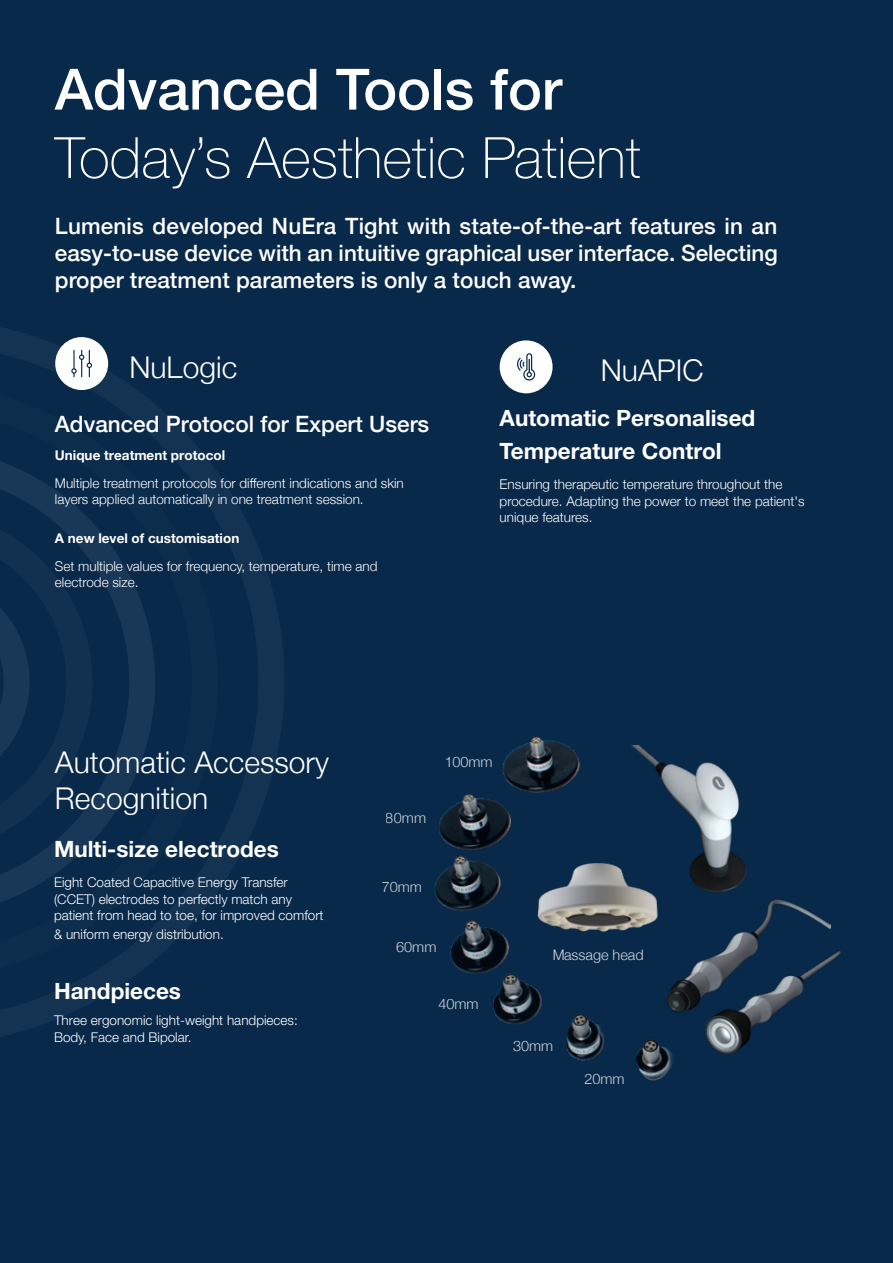
<style>
.page{position:relative;width:893px;height:1263px;background:#09294a}
.page>*{position:absolute;margin:0;border:0;box-sizing:border-box;transform-origin:0 0}
.t1{font:100 57px "Helvetica Neue";color:#fff}
.t2{font:500 57px "Helvetica Neue";color:#fff}
.t3{font:300 30px/36px "Helvetica Neue";color:#fff}
.t4{font:500 22.5px/27px "Helvetica Neue";color:#fff;text-align:justify}
.t5{font:700 22.5px/32.8px "Helvetica Neue LT Std";color:#fff}
.t6{font:300 14.4px "Helvetica Neue";color:#fff}
.t7{font:300 13.5px/16.2px "Helvetica Neue";color:#fff}
.t8{font:300 13.5px/16.2px "Helvetica Neue LT Std";color:#fff}
.t9{font:700 13.5px "Helvetica Neue LT Std";color:#fff}
</style>
<div class="page">
<svg style="left:92px;top:339px;width:192px;height:663px"></svg>
<svg style="left:92px;top:384px;width:126px;height:595px"></svg>
<svg style="left:92px;top:447px;width:63px;height:469px"></svg>
<div style="left:500px;top:340px;width:53px;height:53px;background:#fff;border-radius:50%"></div>
<svg style="left:517px;top:353px;width:18px;height:27px"></svg>
<img style="left:720px;top:952px;width:122px;height:103px">
<img style="left:720px;top:899px;width:111px;height:124px">
<img style="left:720px;top:768px;width:26px;height:125px">
<img style="left:434px;top:737px;width:286px;height:344px">
<img style="left:523px;top:854px;width:149px;height:88px">
<div style="left:55px;top:337px;width:53px;height:53px;background:#fff;border-radius:50%"></div>
<svg style="left:0;top:327px;width:92px;height:709px"></svg>
<h1 class="t2" style="left:55px;top:43px;width:508px">Advanced Tools for</h1>
<h1 class="t1" style="left:55px;top:114px;width:587px">Today’s Aesthetic Patient</h1>
<h3 class="t4" style="left:55px;top:211px;width:724px">Lumenis developed NuEra Tight with state-of-the-art features in an easy-to-use device with an intuitive graphical user interface. Selecting proper treatment parameters is only a touch away.</h3>
<h2 class="t3" style="left:129px;top:347px;width:109px">NuLogic</h2>
<h3 class="t4" style="left:55px;top:409px;width:376px">Advanced Protocol for Expert Users</h3>
<p class="t9" style="left:55px;top:447px;width:172px">Unique treatment protocol</p>
<p class="t7" style="left:55px;top:474px;width:350px">Multiple treatment protocols for different indications and skin layers applied automatically in one treatment session.</p>
<p class="t9" style="left:55px;top:530px;width:186px">A new level of customisation</p>
<p class="t7" style="left:55px;top:557px;width:324px">Set multiple values for frequency, temperature, time and electrode size.</p>
<h2 class="t3" style="left:601px;top:350px;width:104px">NuAPIC</h2>
<h3 class="t5" style="left:500px;top:401px;width:257px">Automatic Personalised<br>Temperature Control</h3>
<p class="t7" style="left:500px;top:475px;width:307px">Ensuring therapeutic temperature throughout the procedure. Adapting the power to meet the patient's unique features.</p>
<h2 class="t3" style="left:55px;top:742px;width:275px">Automatic Accessory<br>Recognition</h2>
<h3 class="t5" style="left:54px;top:832px;width:226px">Multi-size electrodes</h3>
<p class="t8" style="left:54px;top:874px;width:271px">Eight Coated Capacitive Energy Transfer (CCET) electrodes to perfectly match any patient from head to toe, for improved comfort</p>
<p class="t8" style="left:54px;top:926px;width:171px">&amp; uniform energy distribution.</p>
<p class="t6" style="left:386px;top:806px;width:42px">80mm</p>
<p class="t6" style="left:444px;top:750px;width:50px">100mm</p>
<p class="t6" style="left:382px;top:875px;width:42px">70mm</p>
<p class="t6" style="left:396px;top:936px;width:42px">60mm</p>
<p class="t6" style="left:552px;top:943px;width:93px">Massage head</p>
<h3 class="t5" style="left:54px;top:974px;width:129px">Handpieces</h3>
<p class="t8" style="left:54px;top:1012px;width:245px">Three ergonomic light-weight handpieces:<br>Body, Face and Bipolar.</p>
<p class="t6" style="left:438px;top:993px;width:42px">40mm</p>
<p class="t6" style="left:513px;top:1034px;width:42px">30mm</p>
<p class="t6" style="left:584px;top:1067px;width:42px">20mm</p>
</div>
